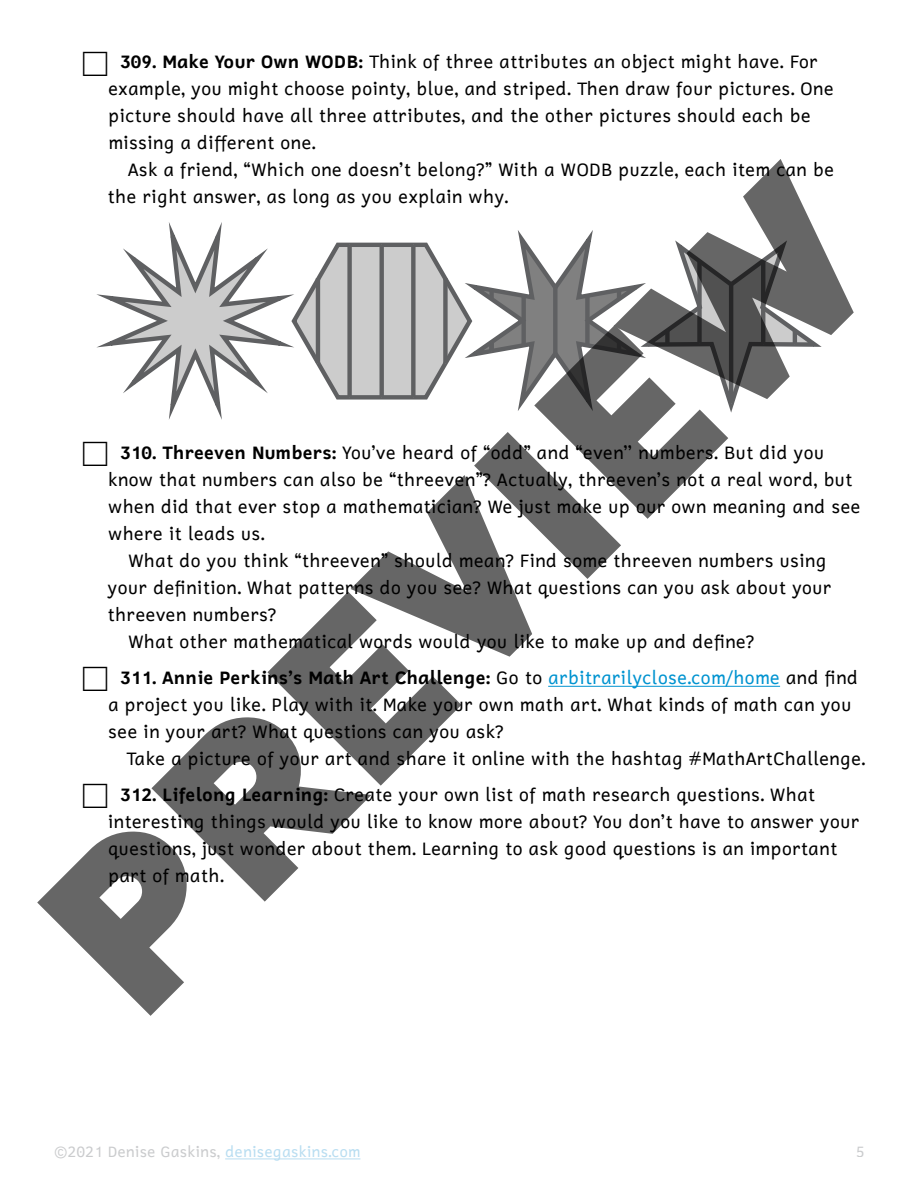
<style>
.page{position:relative;width:918px;height:1188px;background:#fff}
.page>*{position:absolute;margin:0;border:0;box-sizing:border-box;transform-origin:0 0}
.t1{font:900 225px "Guerrer";color:#000}
.t2{font:18px/27px "Cadman";color:#000}
.t3{font:15px "Cadman";color:#a7a9ac}
.s1{font-size:36px}
.s2{font-weight:700}
.s3{color:#0093d0}
.s4{color:#8ac7e8}
</style>
<div class="page">
<hr style="left:225px;top:1159px;width:135px;height:1px;background:#8ac7e8">
<svg style="left:96px;top:222px;width:193px;height:198px"></svg>
<svg style="left:289px;top:230px;width:533px;height:183px"></svg>
<div style="left:665px;top:331px;width:5px;height:14px;background:#5f6062"></div>
<div style="left:697px;top:261px;width:5px;height:82px;background:#5f6062"></div>
<hr style="left:729px;top:284px;width:4px;height:119px;background:#5f6062">
<hr style="left:761px;top:260px;width:4px;height:84px;background:#5f6062">
<hr style="left:793px;top:330px;width:4px;height:15px;background:#5f6062">
<hr style="left:548px;top:686px;width:232px;height:1px;background:#0093d0">
<p class="t2" style="left:108px;top:48px;width:727px;text-indent:-27px"><span class="s1">□</span> <span class="s2">309. Make Your Own WODB:</span> Think of three attributes an object might have. For example, you might choose pointy, blue, and striped. Then draw four pictures. One picture should have all three attributes, and the other pictures should each be missing a different one.</p>
<p class="t2" style="left:108px;top:156px;width:728px;text-indent:20px">Ask a friend, “Which one doesn’t belong?” With a WODB puzzle, each item can be the right answer, as long as you explain why.</p>
<h1 class="t1" style="left:-14px;top:877px;width:1072px;rotate:-45deg">PREVIEW</h1>
<p class="t2" style="left:81px;top:439px;width:745px"><span class="s1">□</span> <span class="s2">310. Threeven Numbers:</span> You’ve heard of “odd” and “even’’ numbers. But did you</p>
<p class="t2" style="left:108px;top:466px;width:746px">know that numbers can also be “threeven”? Actually, threeven’s not a real word, but</p>
<p class="t2" style="left:108px;top:493px;width:754px">when did that ever stop a mathematician? We just make up our own meaning and see</p>
<p class="t2" style="left:108px;top:520px;width:158px">where it leads us.</p>
<p class="t2" style="left:128px;top:547px;width:700px">What do you think “threeven” should mean? Find some threeven numbers using</p>
<p class="t2" style="left:108px;top:574px;width:726px">your definition. What patterns do you see? What questions can you ask about your</p>
<p class="t2" style="left:108px;top:601px;width:170px">threeven numbers?</p>
<p class="t2" style="left:128px;top:628px;width:628px">What other mathematical words would you like to make up and define?</p>
<p class="t2" style="left:108px;top:664px;width:752px;text-indent:-27px"><span class="s1">□</span> <span class="s2">311. Annie Perkins’s Math Art Challenge:</span> Go to <span class="s3">arbitrarilyclose.com/home</span> and find a project you like. Play with it. Make your own math art. What kinds of math can you see in your art? What questions can you ask?</p>
<p class="t2" style="left:126px;top:745px;width:741px">Take a picture of your art and share it online with the hashtag #MathArtChallenge.</p>
<p class="t2" style="left:108px;top:781px;width:753px;text-indent:-27px"><span class="s1">□</span> <span class="s2">312. Lifelong Learning:</span> Create your own list of math research questions. What interesting things would you like to know more about? You don’t have to answer your questions, just wonder about them. Learning to ask good questions is an important part of math.</p>
<p class="t3" style="left:54px;top:1142px;width:308px">©2021 Denise Gaskins, <span class="s4">denisegaskins.com</span></p>
<p class="t3" style="left:855px;top:1142px;width:10px">5</p>
</div>
